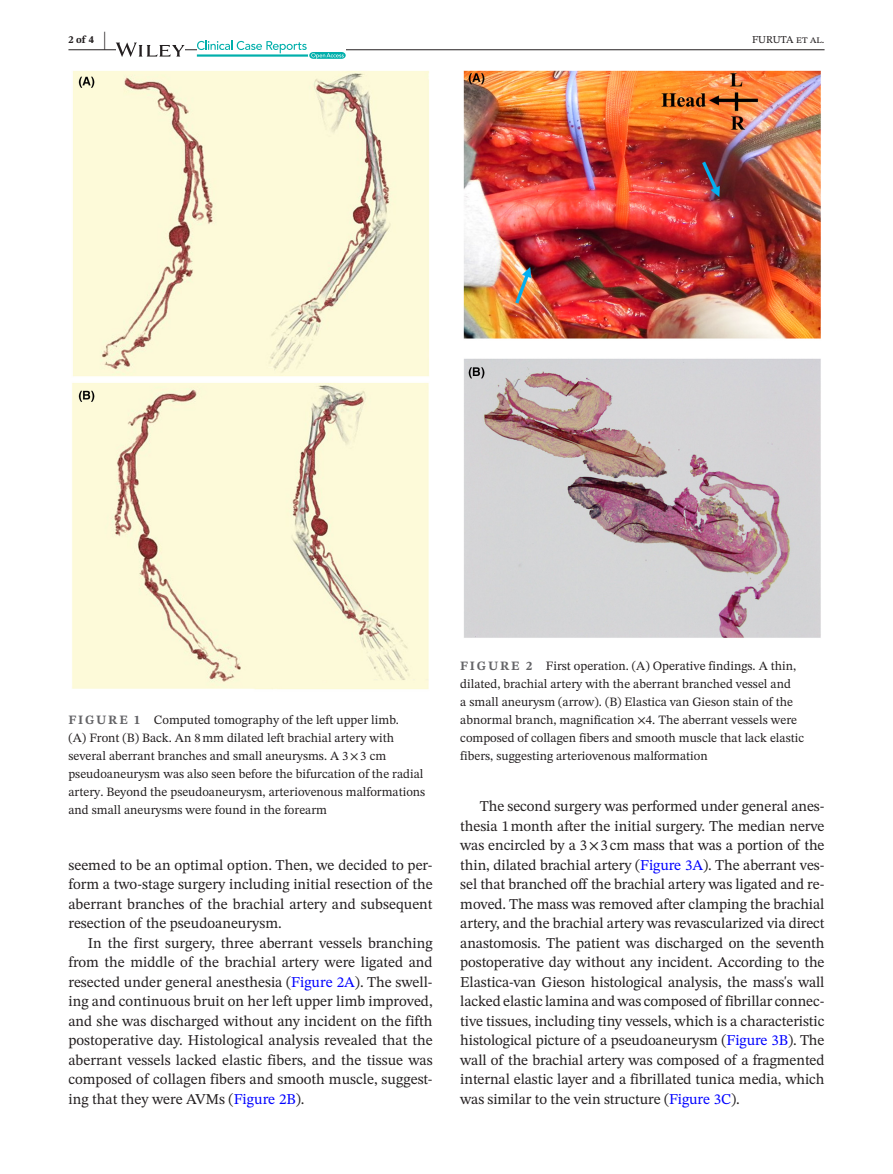
<style>
.page{position:relative;width:893px;height:1174px;background:#fff}
.page>*{position:absolute;margin:0;border:0;box-sizing:border-box;transform-origin:0 0}
.t1{font:15px/19.5px "STIX Two Text";color:#231f20;text-align:justify}
.t2{font:12.75px/18px "STIX Two Text";color:#231f20}
.t3{font:10.5px "STIX Two Text";color:#231f20}
.t4{font:700 10.5px "STIX Two Text";color:#231f20}
.s1{font-size:21px}
.s2{font-weight:700;color:#636366}
.s3{color:#00f}
</style>
<div class="page">
<hr style="left:68px;top:49px;width:756px;height:1px;background:#231f20">
<svg style="left:116px;top:43px;width:69px;height:14px"></svg>
<svg style="left:197px;top:41px;width:149px;height:18px"></svg>
<img style="left:72px;top:71px;width:357px;height:619px">
<img style="left:464px;top:70px;width:357px;height:568px">
<p class="t4" style="left:68px;top:32px;width:39px">2 of 4 <span class="s1">|</span></p>
<p class="t3" style="left:752px;top:32px;width:74px">FURUTA et al.</p>
<p class="t2" style="left:68px;top:711px;width:358px"><span class="s2">FIGURE 1</span> Computed tomography of the left upper limb.<br>(A) Front (B) Back. An 8mm dilated left brachial artery with several aberrant branches and small aneurysms. A 3×3 cm pseudoaneurysm was also seen before the bifurcation of the radial artery. Beyond the pseudoaneurysm, arteriovenous malformations and small aneurysms were found in the forearm</p>
<p class="t1" style="left:68px;top:855px;width:366px">seemed to be an optimal option. Then, we decided to per&shy;form a two-stage surgery including initial resection of the aberrant branches of the brachial artery and subsequent resection of the pseudoaneurysm.</p>
<p class="t1" style="left:68px;top:933px;width:366px;text-indent:20px">In the first surgery, three aberrant vessels branching from the middle of the brachial artery were ligated and resected under general anesthesia (<span class="s3">Figure 2A</span>). The swell&shy;ing and continuous bruit on her left upper limb improved, and she was discharged without any incident on the fifth postoperative day. Histological analysis revealed that the aberrant vessels lacked elastic fibers, and the tissue was composed of collagen fibers and smooth muscle, suggest&shy;ing that they were AVMs (<span class="s3">Figure 2B</span>).</p>
<p class="t2" style="left:460px;top:657px;width:345px"><span class="s2">FIGURE 2</span> First operation. (A) Operative findings. A thin, dilated, brachial artery with the aberrant branched vessel and<br>a small aneurysm (arrow). (B) Elastica van Gieson stain of the abnormal branch, magnification ×4. The aberrant vessels were composed of collagen fibers and smooth muscle that lack elastic fibers, suggesting arteriovenous malformation</p>
<p class="t1" style="left:460px;top:796px;width:366px;text-indent:20px">The second surgery was performed under general anes&shy;thesia 1month after the initial surgery. The median nerve was encircled by a 3×3cm mass that was a portion of the thin, dilated brachial artery (<span class="s3">Figure 3A</span>). The aberrant ves&shy;sel that branched off the brachial artery was ligated and re&shy;moved. The mass was removed after clamping the brachial artery, and the brachial artery was revascularized via direct anastomosis. The patient was discharged on the seventh postoperative day without any incident. According to the Elastica-van Gieson histological analysis, the mass's wall lacked elastic lamina and was composed of fibrillar connec&shy;tive tissues, including tiny vessels, which is a characteristic histological picture of a pseudoaneurysm (<span class="s3">Figure 3B</span>). The wall of the brachial artery was composed of a fragmented internal elastic layer and a fibrillated tunica media, which was similar to the vein structure (<span class="s3">Figure 3C</span>).</p>
</div>
